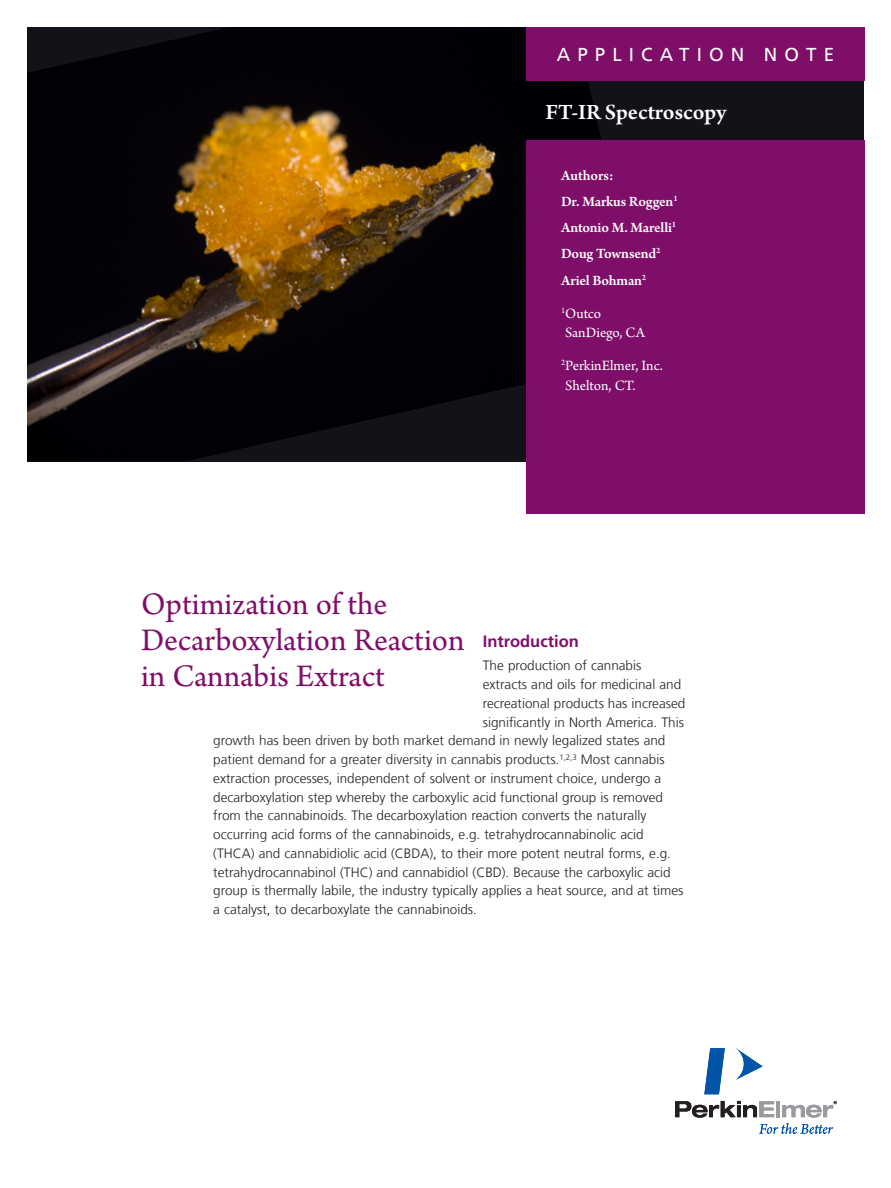
<style>
.page{position:relative;width:891px;height:1188px;background:#fff}
.page>*{position:absolute;margin:0;border:0;box-sizing:border-box;transform-origin:0 0}
.Intro_Head{font:33px/36px "Arno Pro";color:#7f0e69}
.Product_header_panto{font:600 23.1px "Arno Pro";color:#fff}
.t1{font:18.75px "Frutiger LT Com";letter-spacing:.38em;color:#fff}
.table{font:700 16.5px "Frutiger LT Com";color:#7f0e69}
.Body{font:600 15px "Arno Pro";letter-spacing:-.015em;color:#fff}
.Body-2{font:15px/19.5px "Arno Pro";color:#fff}
.Paragraph_Head{font:300 13.5px "Frutiger LT Com";color:#231f20}
</style>
<div class="page">
<div style="left:27px;top:27px;width:837px;height:434px;background:#141118"></div>
<img style="left:27px;top:27px;width:574px;height:434px">
<svg style="left:736px;top:1048px;width:27px;height:32px"></svg>
<svg style="left:704px;top:1048px;width:21px;height:46px"></svg>
<svg style="left:675px;top:1101px;width:162px;height:33px"></svg>
<div style="left:526px;top:27px;width:339px;height:54px;background:#7f0e69"></div>
<div style="left:526px;top:140px;width:339px;height:374px;background:#7f0e69"></div>
<p class="t1" style="left:557px;top:43px;width:279px">APPLICATION NOTE</p>
<p class="Product_header_panto" style="left:546px;top:99px;width:182px">FT-IR Spectroscopy</p>
<p class="Body" style="left:561px;top:167px;width:54px">Authors:</p>
<p class="Body" style="left:561px;top:193px;width:118px">Dr. Markus Roggen<sup>1</sup></p>
<p class="Body" style="left:561px;top:219px;width:117px">Antonio M. Marelli<sup>1</sup></p>
<p class="Body" style="left:561px;top:245px;width:101px">Doug Townsend<sup>2</sup></p>
<p class="Body" style="left:561px;top:272px;width:87px">Ariel Bohman<sup>2</sup></p>
<p class="Body-2" style="left:561px;top:304px;width:85px"><sup>1</sup>Outco<br>SanDiego, CA</p>
<p class="Body-2" style="left:561px;top:357px;width:103px"><sup>2</sup>PerkinElmer, Inc.<br>Shelton, CT.</p>
<p class="Intro_Head" style="left:141px;top:588px;width:325px">Optimization of the<br>Decarboxylation Reaction in Cannabis Extract</p>
<p class="table" style="left:483px;top:632px;width:97px">Introduction</p>
<p class="Paragraph_Head" style="left:483px;top:658px;width:160px">The production of cannabis</p>
<p class="Paragraph_Head" style="left:483px;top:677px;width:200px">extracts and oils for medicinal and</p>
<p class="Paragraph_Head" style="left:483px;top:695px;width:204px">recreational products has increased</p>
<p class="Paragraph_Head" style="left:483px;top:714px;width:203px">significantly in North America. This</p>
<p class="Paragraph_Head" style="left:213px;top:733px;width:454px">growth has been driven by both market demand in newly legalized states and</p>
<p class="Paragraph_Head" style="left:213px;top:752px;width:453px">patient demand for a greater diversity in cannabis products.<sup>1,2,3</sup> Most cannabis</p>
<p class="Paragraph_Head" style="left:213px;top:770px;width:449px">extraction processes, independent of solvent or instrument choice, undergo a</p>
<p class="Paragraph_Head" style="left:213px;top:789px;width:451px">decarboxylation step whereby the carboxylic acid functional group is removed</p>
<p class="Paragraph_Head" style="left:213px;top:808px;width:435px">from the cannabinoids. The decarboxylation reaction converts the naturally</p>
<p class="Paragraph_Head" style="left:213px;top:827px;width:432px">occurring acid forms of the cannabinoids, e.g. tetrahydrocannabinolic acid</p>
<p class="Paragraph_Head" style="left:213px;top:845px;width:459px">(THCA) and cannabidiolic acid (CBDA), to their more potent neutral forms, e.g.</p>
<p class="Paragraph_Head" style="left:213px;top:864px;width:459px">tetrahydrocannabinol (THC) and cannabidiol (CBD). Because the carboxylic acid</p>
<p class="Paragraph_Head" style="left:213px;top:883px;width:472px">group is thermally labile, the industry typically applies a heat source, and at times</p>
<p class="Paragraph_Head" style="left:213px;top:902px;width:265px">a catalyst, to decarboxylate the cannabinoids.</p>
</div>
